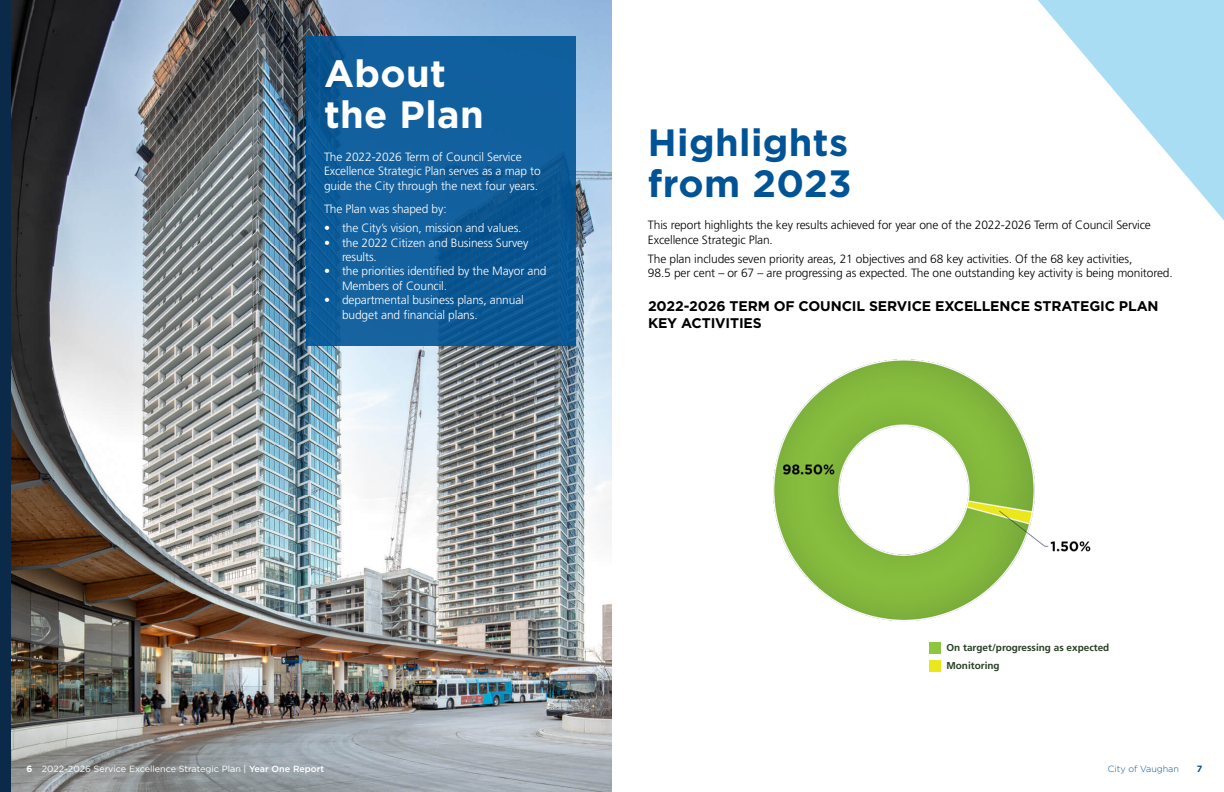
<style>
.page{position:relative;width:1224px;height:792px;background:#fff}
.page>*{position:absolute;margin:0;border:0;box-sizing:border-box;transform-origin:0 0}
.Heading_1{font:700 38px/41px "Gotham";letter-spacing:.01em;color:#005496}
.Heading_1-2{font:700 38px/41px "Gotham";letter-spacing:.01em;color:#fff}
.Heading_3{font:700 14px/16.8px "Gotham";letter-spacing:-.01em;color:#000}
.Body{font:300 12px/14.4px "Frutiger LT Std";letter-spacing:-.01em;color:#fff}
.Body-2{font:300 12px/14.4px "Frutiger LT Std";letter-spacing:-.01em;color:#000}
.t1{font:700 10px/18.3px "Frutiger LT Std";color:#2a4027}
.t2{font:700 9.1px "Gotham";color:#005496}
.t3{font:9px "Gotham";color:#fff}
.t4{font:300 9px "Gotham";color:#005496}
.s1{font-weight:700;font-size:9.1px}
.s2{font-weight:500}
</style>
<div class="page">
<div style="left:0;top:0;width:12px;height:792px;background:#0b2a4a"></div>
<img style="left:773px;top:359px;width:318px;height:262px">
<svg style="left:1038px;top:0;width:186px;height:220px"></svg>
<img style="left:12px;top:0;width:600px;height:792px">
<div style="left:306px;top:36px;width:270px;height:310px;background:linear-gradient(to right,#115f9d,#0d5a97)"></div>
<div style="left:929px;top:642px;width:12px;height:12px;background:#8dc63f"></div>
<div style="left:929px;top:660px;width:12px;height:12px;background:#ebe71d"></div>
<h1 class="Heading_1-2" style="left:324px;top:53px;width:161px">About the Plan</h1>
<p class="Body" style="left:324px;top:150px;width:218px">The 2022-2026 Term of Council Service<br>Excellence Strategic Plan serves as a map to guide the City through the next four years.</p>
<p class="Body" style="left:324px;top:202px;width:124px">The Plan was shaped by:</p>
<p class="Body" style="left:324px;top:221px;width:199px">• the City’s vision, mission and values.</p>
<p class="Body" style="left:342px;top:235px;width:188px;text-indent:-18px">• the 2022 Citizen and Business Survey results.</p>
<p class="Body" style="left:342px;top:264px;width:206px;text-indent:-18px">• the priorities identified by the Mayor and<br>Members of Council.</p>
<p class="Body" style="left:342px;top:293px;width:183px;text-indent:-18px">• departmental business plans, annual budget and financial plans.</p>
<h1 class="Heading_1" style="left:648px;top:122px;width:205px">Highlights from 2023</h1>
<p class="Body-2" style="left:648px;top:218px;width:504px">This report highlights the key results achieved for year one of the 2022-2026 Term of Council Service<br>Excellence Strategic Plan.</p>
<p class="Body-2" style="left:648px;top:252px;width:486px">The plan includes seven priority areas, 21 objectives and 68 key activities. Of the 68 key activities,</p>
<p class="Body-2" style="left:648px;top:266px;width:526px">98.5 per cent – or 67 – are progressing as expected. The one outstanding key activity is being monitored.</p>
<h3 class="Heading_3" style="left:648px;top:298px;width:512px">2022-2026 TERM OF COUNCIL SERVICE EXCELLENCE STRATEGIC PLAN<br>KEY ACTIVITIES</h3>
<p class="t1" style="left:946px;top:638px;width:164px">On target/progressing as expected<br>Monitoring</p>
<p class="t3" style="left:26px;top:763px;width:299px"><span class="s1">6</span> 2022-2026 Service Excellence Strategic Plan | <span class="s2">Year One Report</span></p>
<p class="t4" style="left:1108px;top:763px;width:73px">City of Vaughan</p>
<p class="t2" style="left:1197px;top:763px;width:7px">7</p>
</div>
